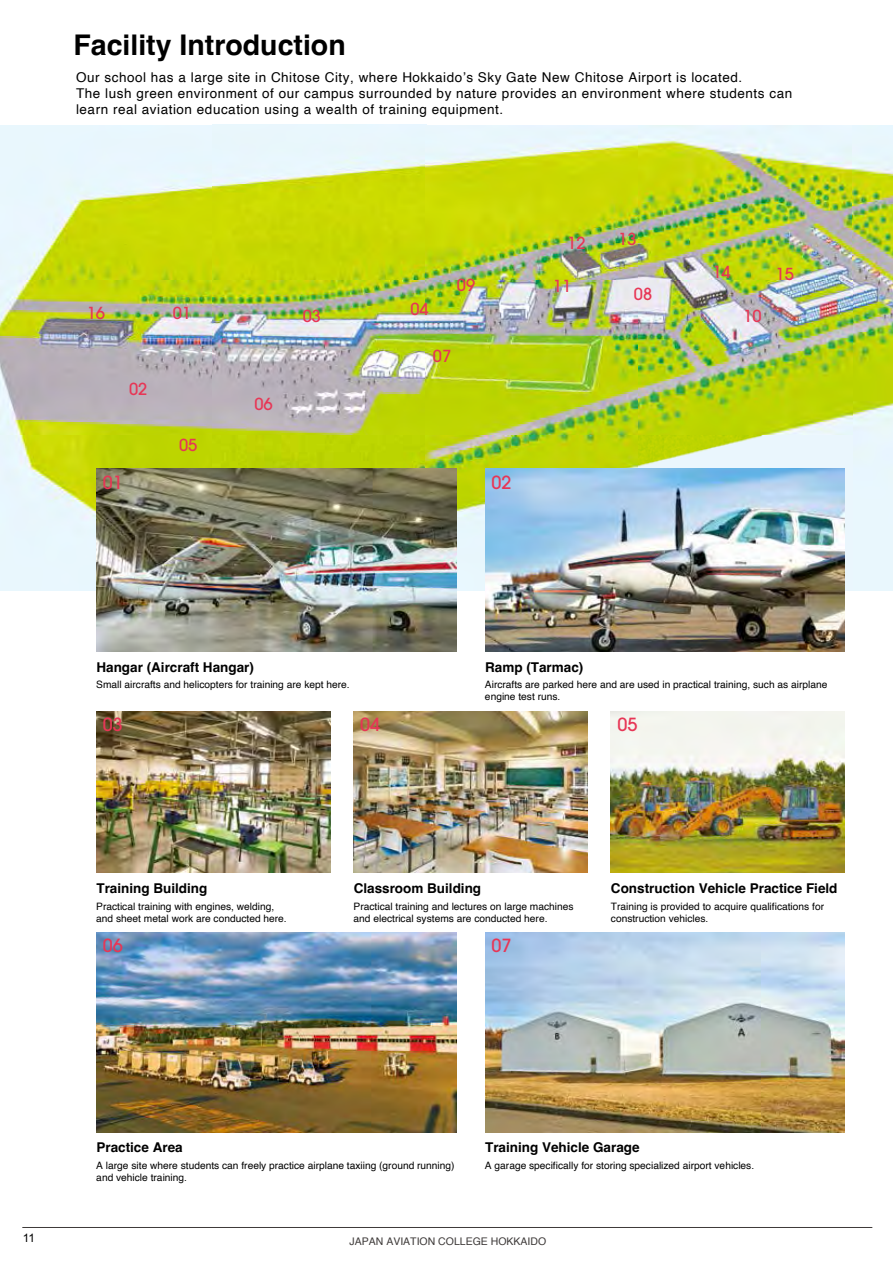
<style>
.page{position:relative;width:893px;height:1263px;background:#fff}
.page>*{position:absolute;margin:0;border:0;box-sizing:border-box;transform-origin:0 0}
.t1{font:700 28.5px "Helvetica";color:#000}
.t2{font:500 18px "ITC Avant Garde Pro";color:#e73656}
.t3{font:500 16.5px "ITC Avant Garde Pro";color:#e73656}
.t4{font:13.5px/16.2px "Helvetica";letter-spacing:.04em;color:#000}
.t5{font:700 13.5px "Helvetica";color:#000}
.t6{font:11.7px "Arial";color:#000}
.t7{font:10.5px "Helvetica";color:#3e3a39}
.t8{font:10.2px/12.3px "Helvetica";color:#000}
</style>
<div class="page">
<hr style="left:22px;top:1227px;width:850px;height:1px;background:#3e3a39">
<img style="left:0;top:124px;width:893px;height:467px">
<img style="left:96px;top:469px;width:360px;height:182px">
<img style="left:485px;top:932px;width:360px;height:200px">
<img style="left:96px;top:711px;width:234px;height:162px">
<img style="left:354px;top:711px;width:234px;height:162px">
<img style="left:611px;top:711px;width:234px;height:162px">
<img style="left:485px;top:469px;width:360px;height:182px">
<img style="left:96px;top:932px;width:360px;height:200px">
<h1 class="t1" style="left:73px;top:27px;width:274px">Facility Introduction</h1>
<p class="t4" style="left:76px;top:69px;width:718px">Our school has a large site in Chitose City, where Hokkaido’s Sky Gate New Chitose Airport is located.<br>The lush green environment of our campus surrounded by nature provides an environment where students can learn real aviation education using a wealth of training equipment.</p>
<h3 class="t3" style="left:87px;top:303px;width:20px">16</h3>
<h3 class="t3" style="left:129px;top:379px;width:20px">02</h3>
<h2 class="t2" style="left:103px;top:470px;width:21px">01</h2>
<h3 class="t3" style="left:173px;top:302px;width:20px">01</h3>
<h3 class="t3" style="left:179px;top:434px;width:20px">05</h3>
<h3 class="t3" style="left:254px;top:393px;width:20px">06</h3>
<h3 class="t3" style="left:303px;top:305px;width:20px">03</h3>
<h3 class="t3" style="left:410px;top:298px;width:20px">04</h3>
<h3 class="t3" style="left:457px;top:275px;width:20px">09</h3>
<h3 class="t3" style="left:433px;top:345px;width:20px">07</h3>
<h3 class="t3" style="left:567px;top:232px;width:20px">12</h3>
<h3 class="t3" style="left:618px;top:228px;width:20px">13</h3>
<h3 class="t3" style="left:553px;top:275px;width:20px">11</h3>
<h3 class="t3" style="left:634px;top:283px;width:20px">08</h3>
<h2 class="t2" style="left:491px;top:470px;width:21px">02</h2>
<h3 class="t3" style="left:712px;top:262px;width:20px">14</h3>
<h3 class="t3" style="left:743px;top:306px;width:20px">10</h3>
<h3 class="t3" style="left:775px;top:263px;width:20px">15</h3>
<h3 class="t5" style="left:96px;top:659px;width:159px">Hangar (Aircraft Hangar)</h3>
<p class="t8" style="left:96px;top:679px;width:255px">Small aircrafts and helicopters for training are kept here.</p>
<h2 class="t2" style="left:103px;top:713px;width:21px">03</h2>
<h2 class="t2" style="left:360px;top:713px;width:21px">04</h2>
<h3 class="t5" style="left:485px;top:659px;width:100px">Ramp (Tarmac)</h3>
<p class="t8" style="left:485px;top:679px;width:344px">Aircrafts are parked here and are used in practical training, such as airplane engine test runs.</p>
<h2 class="t2" style="left:617px;top:713px;width:21px">05</h2>
<h3 class="t5" style="left:96px;top:880px;width:113px">Training Building</h3>
<p class="t8" style="left:96px;top:900px;width:192px">Practical training with engines, welding, and sheet metal work are conducted here.</p>
<h2 class="t2" style="left:103px;top:934px;width:21px">06</h2>
<h3 class="t5" style="left:354px;top:880px;width:129px">Classroom Building</h3>
<p class="t8" style="left:354px;top:900px;width:221px">Practical training and lectures on large machines and electrical systems are conducted here.</p>
<h2 class="t2" style="left:491px;top:934px;width:21px">07</h2>
<h3 class="t5" style="left:611px;top:880px;width:228px">Construction Vehicle Practice Field</h3>
<p class="t8" style="left:611px;top:900px;width:215px">Training is provided to acquire qualifications for construction vehicles.</p>
<h3 class="t5" style="left:96px;top:1139px;width:88px">Practice Area</h3>
<p class="t8" style="left:96px;top:1159px;width:360px">A large site where students can freely practice airplane taxiing (ground running) and vehicle training.</p>
<h3 class="t5" style="left:485px;top:1139px;width:156px">Training Vehicle Garage</h3>
<p class="t8" style="left:485px;top:1159px;width:271px">A garage specifically for storing specialized airport vehicles.</p>
<p class="t6" style="left:23px;top:1230px;width:14px">11</p>
<p class="t7" style="left:350px;top:1233px;width:198px">JAPAN AVIATION COLLEGE HOKKAIDO</p>
</div>
